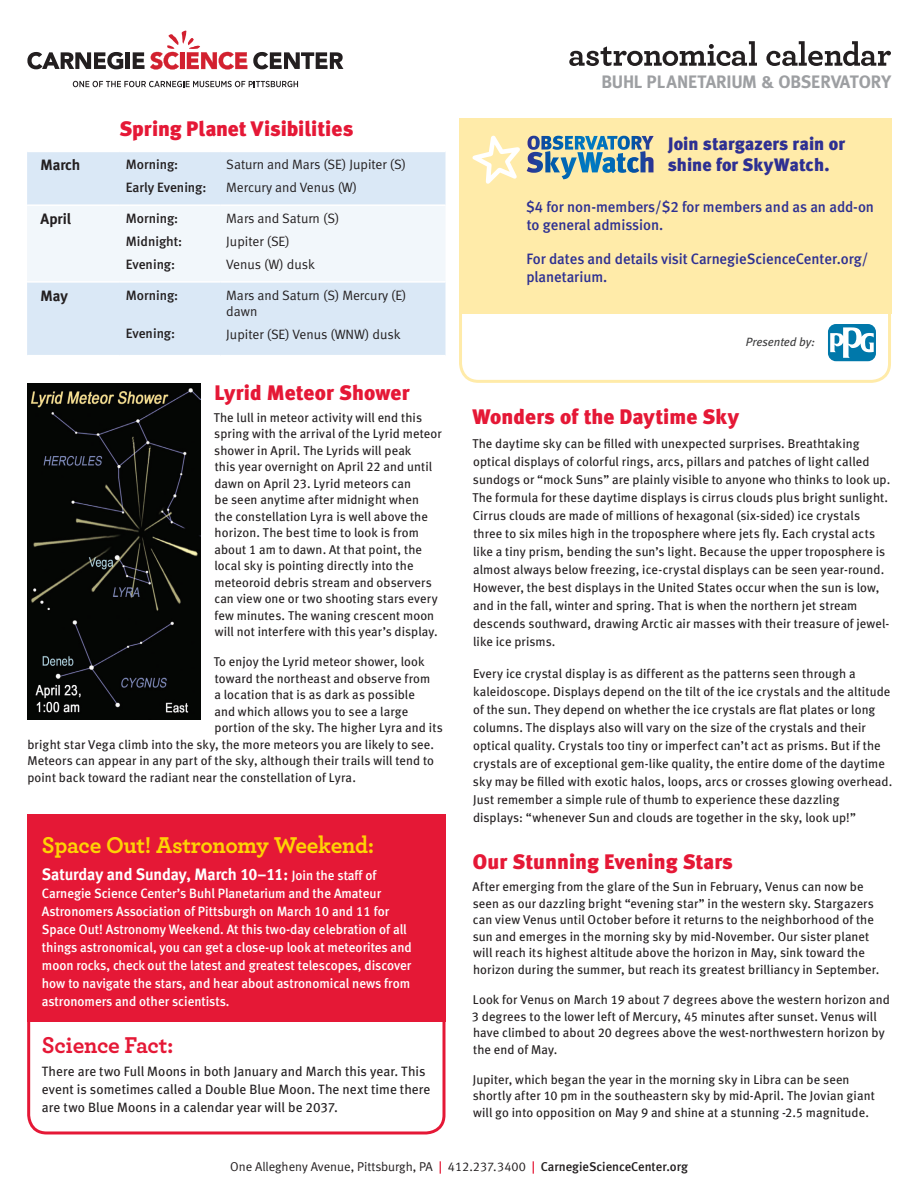
<style>
.page{position:relative;width:918px;height:1188px;background:#fff}
.page>*{position:absolute;margin:0;border:0;box-sizing:border-box;transform-origin:0 0}
.Factoid_Header{font:700 24px "Archer Pro";letter-spacing:-.015em;color:#fed304}
.Factoid_Header-2{font:700 24px "Archer Pro";letter-spacing:-.015em;color:#e51836}
.Calendar-Text{font:21px "Meta Black Lf";color:#e51836}
.Block_Info{font:18px/21px "Meta Black Lf";letter-spacing:.005em;color:#2e3092}
.Calendar-Text-2{font:18px "Meta Bold LF";letter-spacing:-.01em;color:#9d9fa2}
.Factoid_Header-3{font:16.5px "Meta Bold LF";letter-spacing:-.005em;color:#fff}
.Block_Info-2{font:15px/18px "Meta Medium LF";color:#2e3092}
.t1{font:15px "Meta Bold LF";letter-spacing:-.005em;color:#231f20}
.Factoid_Header-4{font:13.5px/18px "Meta Medium LF";color:#fff}
.Calendar-Text-3{font:13.5px/18px "Meta Book LF";letter-spacing:.005em;color:#231f20}
.t2{font:13.5px/16.2px "Meta Normal LF";color:#231f20}
.t3{font:13.5px "Meta Medium LF";color:#231f20}
.Calendar-Text-4{font:12.75px/16.5px "Meta Book LF";letter-spacing:.01em;color:#231f20}
.t4{font:12.75px "Meta Normal LF";color:#231f20}
.t5{font:italic 12px "Meta";letter-spacing:-.005em;color:#3e3e3f}
.s1{font-family:"Meta Medium LF";font-size:13.5px}
.s2{font-family:"Meta Medium LF";color:#e51836}
.s3{font-family:"Meta Medium LF"}
</style>
<div class="page">
<div style="left:27px;top:972px;width:418px;height:162px;border:3px solid #e51836;border-radius:18px"></div>
<div style="left:459px;top:280px;width:432px;height:103px;border:3px solid #ffeba9;border-radius:18px"></div>
<div style="left:27px;top:814px;width:419px;height:208px;background:#e51836"></div>
<div style="left:459px;top:119px;width:432px;height:195px;background:#ffeba9"></div>
<svg style="left:73px;top:81px;width:225px;height:6px"></svg>
<svg style="left:27px;top:52px;width:96px;height:17px"></svg>
<hr style="left:126px;top:52px;width:4px;height:17px;background:#231f20">
<svg style="left:253px;top:52px;width:90px;height:17px"></svg>
<svg style="left:133px;top:31px;width:114px;height:39px"></svg>
<svg style="left:569px;top:41px;width:322px;height:25px"></svg>
<svg style="left:472px;top:135px;width:48px;height:49px"></svg>
<svg style="left:527px;top:136px;width:127px;height:37px"></svg>
<img style="left:27px;top:383px;width:174px;height:337px">
<div style="left:27px;top:152px;width:419px;height:203px;background:#dae8f6"></div>
<div style="left:27px;top:206px;width:419px;height:75px;background:#f2f7fb"></div>
<hr style="left:27px;top:204px;width:93px;height:2px;background:#fff">
<hr style="left:220px;top:204px;width:226px;height:2px;background:#fff">
<hr style="left:27px;top:281px;width:93px;height:2px;background:#fff">
<hr style="left:220px;top:281px;width:226px;height:2px;background:#fff">
<hr style="left:120px;top:204px;width:100px;height:2px;background:#fff">
<hr style="left:120px;top:281px;width:100px;height:2px;background:#fff">
<div style="left:828px;top:324px;width:48px;height:37px;background:#0078aa;border-radius:8px"></div>
<svg style="left:830px;top:327px;width:44px;height:31px"></svg>
<p class="Calendar-Text" style="left:119px;top:116px;width:236px">Spring Planet Visibilities</p>
<p class="t1" style="left:41px;top:156px;width:41px">March</p>
<p class="t3" style="left:126px;top:157px;width:54px">Morning:</p>
<p class="t3" style="left:126px;top:180px;width:82px">Early Evening:</p>
<p class="t1" style="left:41px;top:210px;width:32px">April</p>
<p class="t3" style="left:126px;top:210px;width:54px">Morning:</p>
<p class="t3" style="left:126px;top:233px;width:58px">Midnight:</p>
<p class="t3" style="left:126px;top:256px;width:51px">Evening:</p>
<p class="t1" style="left:41px;top:287px;width:29px">May</p>
<p class="t3" style="left:126px;top:287px;width:54px">Morning:</p>
<p class="t3" style="left:126px;top:326px;width:51px">Evening:</p>
<p class="t2" style="left:226px;top:156px;width:181px">Saturn and Mars (SE) Jupiter (S)</p>
<p class="t2" style="left:226px;top:179px;width:132px">Mercury and Venus (W)</p>
<p class="t2" style="left:226px;top:210px;width:114px">Mars and Saturn (S)</p>
<p class="t2" style="left:226px;top:233px;width:65px">Jupiter (SE)</p>
<p class="t2" style="left:226px;top:257px;width:90px">Venus (W) dusk</p>
<p class="t2" style="left:226px;top:287px;width:182px">Mars and Saturn (S) Mercury (E) dawn</p>
<p class="t2" style="left:226px;top:326px;width:176px">Jupiter (SE) Venus (WNW) dusk</p>
<p class="Calendar-Text" style="left:215px;top:380px;width:197px">Lyrid Meteor Shower</p>
<p class="Calendar-Text-4" style="left:214px;top:409px;width:230px">The lull in meteor activity will end this spring with the arrival of the Lyrid meteor shower in April. The Lyrids will peak<br>this year overnight on April 22 and until dawn on April 23. Lyrid meteors can<br>be seen anytime after midnight when<br>the constellation Lyra is well above the horizon. The best time to look is from about 1 am to dawn. At that point, the local sky is pointing directly into the meteoroid debris stream and observers can view one or two shooting stars every few minutes. The waning crescent moon will not interfere with this year’s display.</p>
<p class="Calendar-Text-4" style="left:214px;top:654px;width:212px">To enjoy the Lyrid meteor shower, look</p>
<p class="Calendar-Text-4" style="left:215px;top:670px;width:217px">toward the northeast and observe from</p>
<p class="Calendar-Text-4" style="left:214px;top:687px;width:202px">a location that is as dark as possible</p>
<p class="Calendar-Text-4" style="left:214px;top:703px;width:195px">and which allows you to see a large</p>
<p class="Calendar-Text-4" style="left:214px;top:720px;width:230px">portion of the sky. The higher Lyra and its</p>
<p class="Calendar-Text-4" style="left:27px;top:736px;width:408px">bright star Vega climb into the sky, the more meteors you are likely to see.</p>
<p class="Calendar-Text-4" style="left:27px;top:753px;width:408px">Meteors can appear in any part of the sky, although their trails will tend to</p>
<p class="Calendar-Text-4" style="left:27px;top:769px;width:330px">point back toward the radiant near the constellation of Lyra.</p>
<p class="Factoid_Header" style="left:42px;top:827px;width:334px">Space Out! Astronomy Weekend:</p>
<p class="Factoid_Header-3" style="left:42px;top:865px;width:336px">Saturday and Sunday, March 10–11: <span class="s1">Join the staff of</span></p>
<p class="Factoid_Header-4" style="left:42px;top:885px;width:371px">Carnegie Science Center’s Buhl Planetarium and the Amateur Astronomers Association of Pittsburgh on March 10 and 11 for Space Out! Astronomy Weekend. At this two-day celebration of all things astronomical, you can get a close-up look at meteorites and moon rocks, check out the latest and greatest telescopes, discover how to navigate the stars, and hear about astronomical news from astronomers and other scientists.</p>
<p class="Factoid_Header-2" style="left:42px;top:1026px;width:133px">Science Fact:</p>
<p class="Calendar-Text-3" style="left:42px;top:1062px;width:390px">There are two Full Moons in both January and March this year. This event is sometimes called a Double Blue Moon. The next time there are two Blue Moons in a calendar year will be 2037.</p>
<p class="Calendar-Text-2" style="left:601px;top:71px;width:291px">BUHL PLANETARIUM &amp; OBSERVATORY</p>
<p class="Block_Info" style="left:668px;top:133px;width:179px">Join stargazers rain or shine for SkyWatch.</p>
<p class="Block_Info-2" style="left:526px;top:197px;width:349px">$4 for non-members/$2 for members and as an add-on to general admission.</p>
<p class="Block_Info-2" style="left:527px;top:250px;width:343px">For dates and details visit CarnegieScienceCenter.org/ planetarium.</p>
<p class="t5" style="left:746px;top:335px;width:70px">Presented by:</p>
<p class="Calendar-Text" style="left:472px;top:404px;width:268px">Wonders of the Daytime Sky</p>
<p class="Calendar-Text-4" style="left:472px;top:434px;width:419px;line-height:18px">The daytime sky can be filled with unexpected surprises. Breathtaking optical displays of colorful rings, arcs, pillars and patches of light called sundogs or “mock Suns” are plainly visible to anyone who thinks to look up.<br>The formula for these daytime displays is cirrus clouds plus bright sunlight.<br>Cirrus clouds are made of millions of hexagonal (six-sided) ice crystals three to six miles high in the troposphere where jets fly. Each crystal acts like a tiny prism, bending the sun’s light. Because the upper troposphere is almost always below freezing, ice-crystal displays can be seen year-round.<br>However, the best displays in the United States occur when the sun is low, and in the fall, winter and spring. That is when the northern jet stream descends southward, drawing Arctic air masses with their treasure of jewel&shy;like ice prisms.</p>
<p class="Calendar-Text-4" style="left:473px;top:664px;width:421px;line-height:18px">Every ice crystal display is as different as the patterns seen through a kaleidoscope. Displays depend on the tilt of the ice crystals and the altitude of the sun. They depend on whether the ice crystals are flat plates or long columns. The displays also will vary on the size of the crystals and their optical quality. Crystals too tiny or imperfect can’t act as prisms. But if the crystals are of exceptional gem-like quality, the entire dome of the daytime sky may be filled with exotic halos, loops, arcs or crosses glowing overhead.<br>Just remember a simple rule of thumb to experience these dazzling displays: “whenever Sun and clouds are together in the sky, look up!”</p>
<p class="Calendar-Text" style="left:473px;top:849px;width:262px">Our Stunning Evening Stars</p>
<p class="Calendar-Text-4" style="left:473px;top:878px;width:408px">After emerging from the glare of the Sun in February, Venus can now be seen as our dazzling bright “evening star” in the western sky. Stargazers can view Venus until October before it returns to the neighborhood of the sun and emerges in the morning sky by mid-November. Our sister planet will reach its highest altitude above the horizon in May, sink toward the horizon during the summer, but reach its greatest brilliancy in September.</p>
<p class="Calendar-Text-4" style="left:472px;top:991px;width:420px">Look for Venus on March 19 about 7 degrees above the western horizon and 3 degrees to the lower left of Mercury, 45 minutes after sunset. Venus will have climbed to about 20 degrees above the west-northwestern horizon by the end of May.</p>
<p class="Calendar-Text-4" style="left:473px;top:1071px;width:404px">Jupiter, which began the year in the morning sky in Libra can be seen shortly after 10 pm in the southeastern sky by mid-April. The Jovian giant will go into opposition on May 9 and shine at a stunning -2.5 magnitude.</p>
<p class="t4" style="left:230px;top:1160px;width:459px">One Allegheny Avenue, Pittsburgh, PA <span class="s2">|</span> 412.237.3400 <span class="s2">|</span> <span class="s3">CarnegieScienceCenter.org</span></p>
</div>
